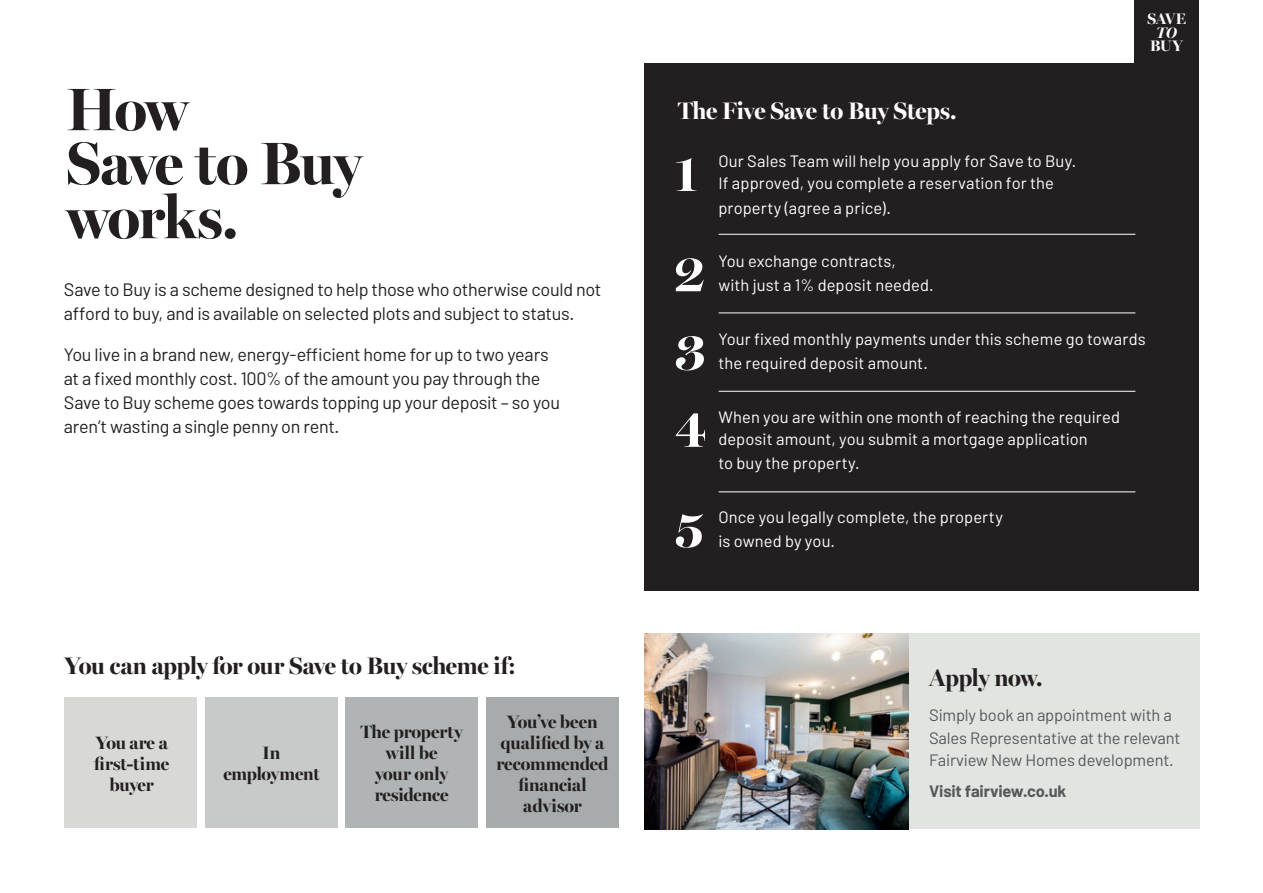
<style>
.page{position:relative;width:1263px;height:893px;background:#fff}
.page>*{position:absolute;margin:0;border:0;box-sizing:border-box;transform-origin:0 0}
.t1{font:700 60.3px/54px "Miller Banner";letter-spacing:-.025em;color:#231f20}
.t2{font:700 53.1px "Miller Banner";color:#fff}
.t3{font:700 24px "Miller Banner";letter-spacing:-.015em;color:#231f20}
.t4{font:700 24px "Miller Banner";letter-spacing:-.005em;color:#fff}
.t5{font:18px/24px "Barlow";letter-spacing:-.015em;color:#231f20}
.t6{font:700 18px/21px "Miller Banner";letter-spacing:-.005em;color:#231f20;text-align:center}
.t7{font:16.5px/24px "Barlow";letter-spacing:.005em;color:#fff}
.t8{font:16.5px/22.5px "Barlow";letter-spacing:-.01em;color:#57585a}
.t9{font:700 16.5px "Barlow";letter-spacing:-.01em;color:#57585a}
.t10{font:700 15.3px "Miller Banner";letter-spacing:-.015em;color:#fff}
.t11{font:italic 700 15.3px "Miller Banner";color:#fff}
</style>
<div class="page">
<div style="left:1135px;top:0;width:64px;height:65px;background:#231f20"></div>
<div style="left:644px;top:64px;width:555px;height:527px;background:#231f20"></div>
<hr style="left:719px;top:234px;width:416px;height:1px;background:#fff">
<hr style="left:719px;top:313px;width:416px;height:1px;background:#fff">
<hr style="left:719px;top:391px;width:416px;height:1px;background:#fff">
<hr style="left:719px;top:491px;width:416px;height:1px;background:#fff">
<img style="left:644px;top:634px;width:265px;height:195px">
<div style="left:65px;top:697px;width:132px;height:131px;background:#d8d9d7"></div>
<div style="left:205px;top:697px;width:133px;height:131px;background:#c8c9c9"></div>
<div style="left:346px;top:697px;width:132px;height:131px;background:#b1b4b5"></div>
<div style="left:486px;top:697px;width:133px;height:131px;background:#a8abac"></div>
<div style="left:909px;top:634px;width:290px;height:195px;background:#e2e4e2"></div>
<h1 class="t1" style="left:66px;top:82px;width:297px">How<br>Save to Buy works.</h1>
<p class="t5" style="left:64px;top:278px;width:539px">Save to Buy is a scheme designed to help those who otherwise could not afford to buy, and is available on selected plots and subject to status.</p>
<p class="t5" style="left:64px;top:343px;width:498px">You live in a brand new, energy-efficient home for up to two years at a fixed monthly cost. 100% of the amount you pay through the Save to Buy scheme goes towards topping up your deposit – so you aren’t wasting a single penny on rent.</p>
<h3 class="t3" style="left:65px;top:651px;width:452px">You can apply for our Save to Buy scheme if:</h3>
<p class="t6" style="left:94px;top:732px;width:76px">You are a first-time buyer</p>
<p class="t6" style="left:223px;top:742px;width:98px">In employment</p>
<p class="t6" style="left:361px;top:721px;width:103px">The property will be<br>your only residence</p>
<p class="t6" style="left:496px;top:711px;width:114px">You’ve been qualified by a recommended financial advisor</p>
<h3 class="t4" style="left:678px;top:96px;width:280px">The Five Save to Buy Steps.</h3>
<h2 class="t2" style="left:674px;top:141px;width:24px">1</h2>
<p class="t7" style="left:718px;top:149px;width:359px;line-height:22.5px">Our Sales Team will help you apply for Save to Buy.<br>If approved, you complete a reservation for the</p>
<p class="t7" style="left:718px;top:195px;width:174px">property (agree a price).</p>
<h2 class="t2" style="left:674px;top:241px;width:32px">2</h2>
<p class="t7" style="left:718px;top:249px;width:217px">You exchange contracts,<br>with just a 1% deposit needed.</p>
<p class="t10" style="left:1147px;top:10px;width:40px">SAVE</p>
<p class="t11" style="left:1156px;top:24px;width:22px">TO</p>
<p class="t10" style="left:1150px;top:37px;width:34px">BUY</p>
<h2 class="t2" style="left:675px;top:319px;width:31px">3</h2>
<p class="t7" style="left:718px;top:327px;width:429px">Your fixed monthly payments under this scheme go towards the required deposit amount.</p>
<h2 class="t2" style="left:675px;top:396px;width:33px">4</h2>
<p class="t7" style="left:718px;top:405px;width:403px;line-height:22.5px">When you are within one month of reaching the required deposit amount, you submit a mortgage application</p>
<p class="t7" style="left:718px;top:451px;width:143px">to buy the property.</p>
<h2 class="t2" style="left:675px;top:497px;width:30px">5</h2>
<p class="t7" style="left:718px;top:505px;width:286px">Once you legally complete, the property is owned by you.</p>
<h3 class="t3" style="left:929px;top:663px;width:115px">Apply now.</h3>
<p class="t8" style="left:929px;top:703px;width:253px">Simply book an appointment with a<br>Sales Representative at the relevant<br>Fairview New Homes development.</p>
<p class="t9" style="left:929px;top:781px;width:139px">Visit fairview.co.uk</p>
</div>
